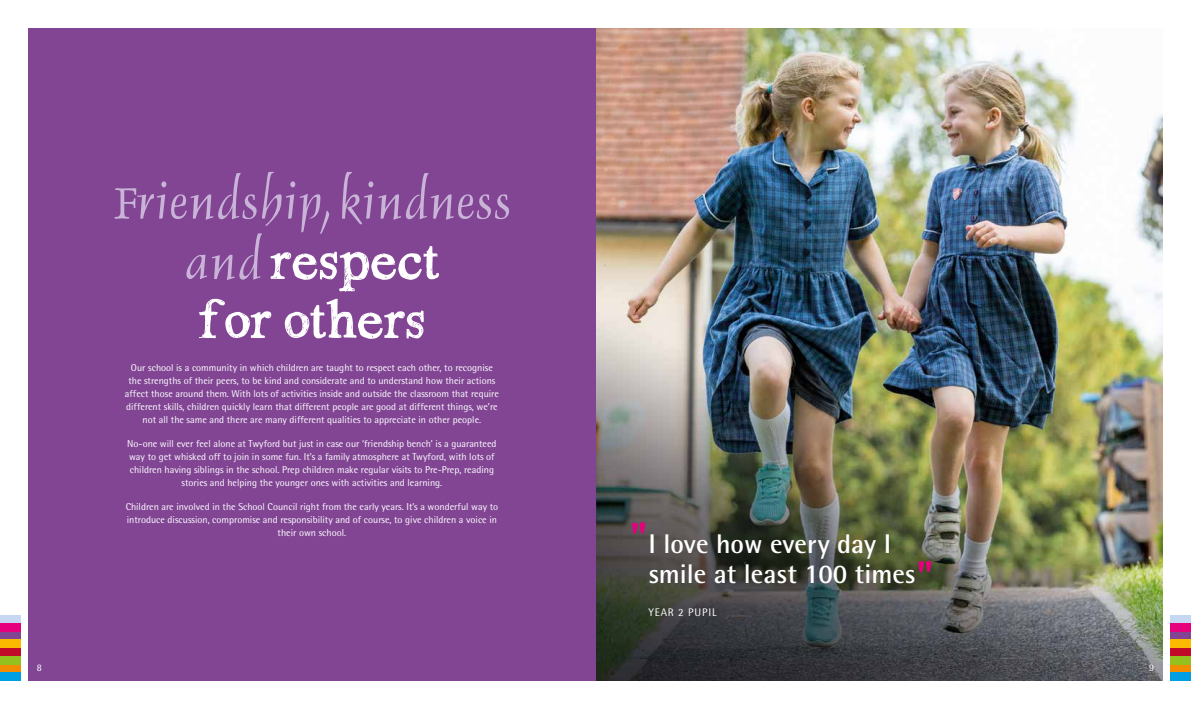
<style>
.page{position:relative;width:1191px;height:709px;background:#fff}
.page>*{position:absolute;margin:0;border:0;box-sizing:border-box;transform-origin:0 0}
.t1{font:62px "OPTI Delphin One";color:#c9b4d8}
.t2{font:57px/59px "Hand Scribble Sketch Times";color:#fff}
.t3{font:700 27px/30px "Rotis Semi Sans Std";color:#fff}
.t4{font:11px "Rotis Semi Sans Std";letter-spacing:.075em;color:#fff}
.t5{font:10px/13px "Rotis Semi Sans Std";color:#fff;text-align:center}
.s1{font-family:"OPTI Delphin One";font-size:62px;color:#c9b4d8}
</style>
<div class="page">
<div style="left:0;top:615px;width:21px;height:8px;background:#c6d8f1"></div>
<div style="left:0;top:631px;width:21px;height:8px;background:#814594"></div>
<div style="left:0;top:648px;width:21px;height:8px;background:#c10a27"></div>
<div style="left:0;top:664px;width:21px;height:8px;background:#f28c00"></div>
<div style="left:0;top:623px;width:21px;height:8px;background:#e6007d"></div>
<div style="left:0;top:639px;width:21px;height:9px;background:#fbba00"></div>
<div style="left:0;top:656px;width:21px;height:8px;background:#95c11f"></div>
<div style="left:0;top:672px;width:21px;height:8px;background:#009fe3"></div>
<div style="left:1169px;top:615px;width:22px;height:8px;background:#c6d8f1"></div>
<div style="left:1169px;top:631px;width:22px;height:8px;background:#814594"></div>
<div style="left:1169px;top:648px;width:22px;height:8px;background:#c10a27"></div>
<div style="left:1169px;top:664px;width:22px;height:8px;background:#f28c00"></div>
<div style="left:1169px;top:623px;width:22px;height:8px;background:#e6007d"></div>
<div style="left:1169px;top:639px;width:22px;height:9px;background:#fbba00"></div>
<div style="left:1169px;top:656px;width:22px;height:8px;background:#95c11f"></div>
<div style="left:1169px;top:672px;width:22px;height:8px;background:#009fe3"></div>
<img style="left:595px;top:28px;width:567px;height:652px">
<div style="left:28px;top:28px;width:567px;height:652px;background:#814594"></div>
<svg style="left:918px;top:560px;width:13px;height:12px"></svg>
<svg style="left:632px;top:522px;width:13px;height:11px"></svg>
<h1 class="t1" style="left:112px;top:172px;width:402px">Friendship, kindness</h1>
<h2 class="t2" style="left:185px;top:230px;width:255px"><span class="s1">and</span> respect for others</h2>
<p class="t5" style="left:125px;top:361px;width:375px">Our school is a community in which children are taught to respect each other, to recognise the strengths of their peers, to be kind and considerate and to understand how their actions affect those around them. With lots of activities inside and outside the classroom that require different skills, children quickly learn that different people are good at different things, we’re not all the same and there are many different qualities to appreciate in other people.</p>
<p class="t5" style="left:127px;top:437px;width:371px">No-one will ever feel alone at Twyford but just in case our ‘friendship bench’ is a guaranteed way to get whisked off to join in some fun. It’s a family atmosphere at Twyford, with lots of children having siblings in the school. Prep children make regular visits to Pre-Prep, reading stories and helping the younger ones with activities and learning.</p>
<p class="t5" style="left:126px;top:500px;width:374px">Children are involved in the School Council right from the early years. It’s a wonderful way to introduce discussion, compromise and responsibility and of course, to give children a voice in their own school.</p>
<h3 class="t3" style="left:648px;top:528px;width:269px">I love how every day I smile at least 100 times</h3>
<p class="t4" style="left:648px;top:605px;width:70px">YEAR 2 PUPIL</p>
<p class="t5" style="left:37px;top:660px;width:7px">8</p>
<p class="t5" style="left:1149px;top:660px;width:7px">9</p>
</div>
